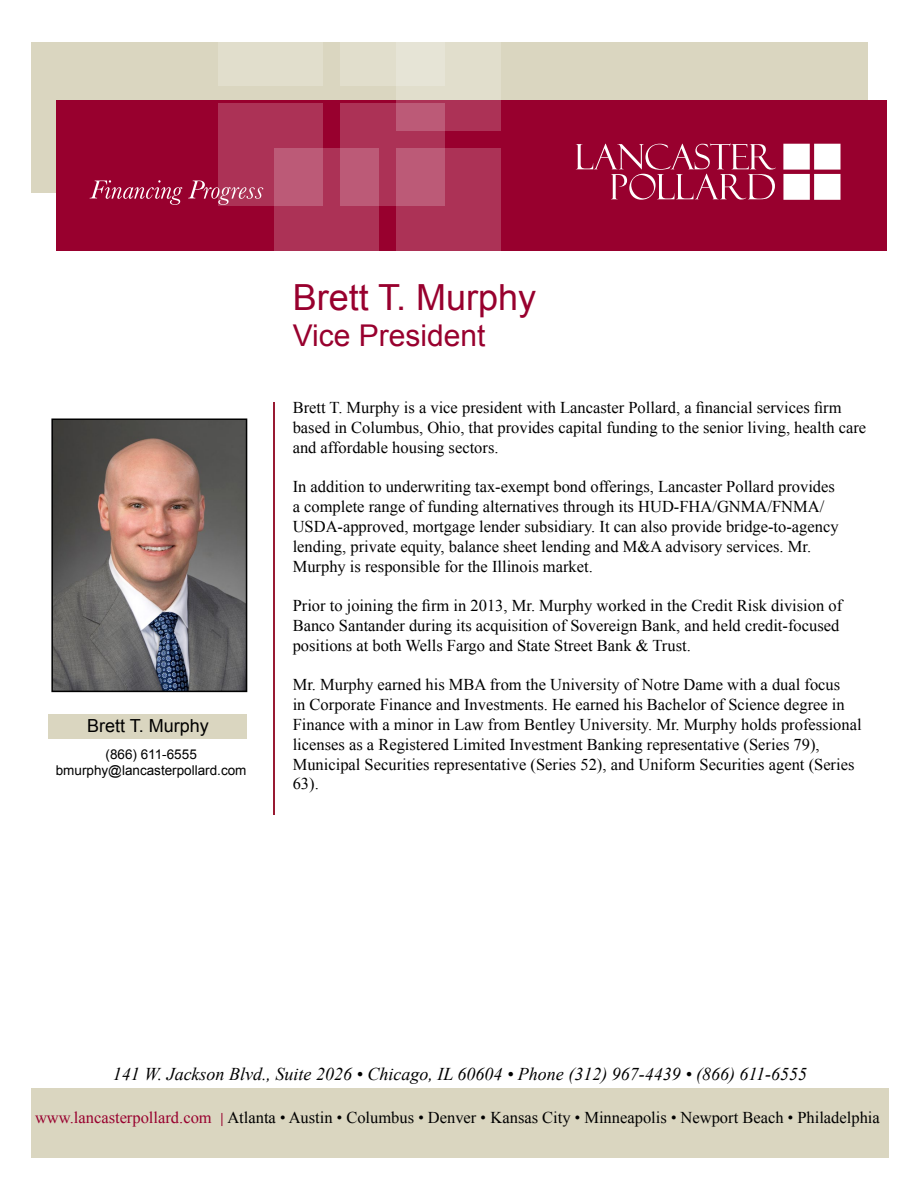
<style>
.page{position:relative;width:918px;height:1188px;background:#fff}
.page>*{position:absolute;margin:0;border:0;box-sizing:border-box;transform-origin:0 0}
.t1{font:36px "Arial";color:#98002e}
.t2{font:30px "Arial";color:#98002e}
.t3{font:italic 18px "Times New Roman";color:#000}
.t4{font:18px "Arial";color:#000}
.t5{font:16.5px/19.8px "Times New Roman";color:#000}
.t6{font:13.5px/16.2px "Arial";color:#000;text-align:center}
.s1{color:#98002e}
</style>
<div class="page">
<div style="left:31px;top:1089px;width:858px;height:69px;background:#dad6c0"></div>
<hr style="left:273px;top:402px;width:1px;height:412px;background:#981a32">
<div style="left:31px;top:42px;width:837px;height:151px;background:#dad6c0"></div>
<div style="left:56px;top:100px;width:831px;height:150px;background:#98002e"></div>
<div style="left:340px;top:42px;width:56px;height:44px;background:#e1decc"></div>
<div style="left:218px;top:42px;width:105px;height:44px;background:#e1decc"></div>
<div style="left:218px;top:103px;width:105px;height:102px;background:#ac3256"></div>
<div style="left:340px;top:103px;width:105px;height:102px;background:#ac3256"></div>
<svg style="left:396px;top:42px;width:105px;height:89px"></svg>
<svg style="left:275px;top:148px;width:104px;height:102px;background:#b34465"></svg>
<svg style="left:396px;top:148px;width:105px;height:102px;background:#b03c5e"></svg>
<svg style="left:576px;top:143px;width:265px;height:57px"></svg>
<svg style="left:90px;top:180px;width:92px;height:25px"></svg>
<svg style="left:188px;top:181px;width:75px;height:24px"></svg>
<div style="left:49px;top:714px;width:198px;height:25px;background:#dad6c0"></div>
<svg style="left:222px;top:1113px;width:1px;height:13px"></svg>
<img style="left:54px;top:421px;width:190px;height:268px">
<div style="left:51px;top:418px;width:196px;height:274px;border:2px solid #000"></div>
<p class="t4" style="left:87px;top:714px;width:123px">Brett T. Murphy</p>
<p class="t6" style="left:56px;top:746px;width:192px">(866) 611-6555 bmurphy@lancasterpollard.com</p>
<h1 class="t1" style="left:293px;top:273px;width:245px">Brett T. Murphy</h1>
<h2 class="t2" style="left:293px;top:316px;width:194px">Vice President</h2>
<p class="t5" style="left:293px;top:398px;width:575px">Brett T. Murphy is a vice president with Lancaster Pollard, a financial services firm based in Columbus, Ohio, that provides capital funding to the senior living, health care and affordable housing sectors.</p>
<p class="t5" style="left:293px;top:477px;width:548px">In addition to underwriting tax-exempt bond offerings, Lancaster Pollard provides a complete range of funding alternatives through its HUD-FHA/GNMA/FNMA/ USDA-approved, mortgage lender subsidiary. It can also provide bridge-to-agency lending, private equity, balance sheet lending and M&amp;A advisory services. Mr.<br>Murphy is responsible for the Illinois market.</p>
<p class="t5" style="left:293px;top:596px;width:551px">Prior to joining the firm in 2013, Mr. Murphy worked in the Credit Risk division of<br>Banco Santander during its acquisition of Sovereign Bank, and held credit-focused positions at both Wells Fargo and State Street Bank &amp; Trust.</p>
<p class="t5" style="left:293px;top:675px;width:571px">Mr. Murphy earned his MBA from the University of Notre Dame with a dual focus<br>in Corporate Finance and Investments. He earned his Bachelor of Science degree in Finance with a minor in Law from Bentley University. Mr. Murphy holds professional licenses as a Registered Limited Investment Banking representative (Series 79), Municipal Securities representative (Series 52), and Uniform Securities agent (Series 63).</p>
<p class="t3" style="left:113px;top:1061px;width:696px">141 W. Jackson Blvd., Suite 2026 • Chicago, IL 60604 • Phone (312) 967-4439 • (866) 611-6555</p>
<p class="t5" style="left:35px;top:1108px;width:846px"><span class="s1">www.lancasterpollard.com</span> Atlanta <sup>●</sup> Austin <sup>●</sup> Columbus <sup>●</sup> Denver <sup>●</sup> Kansas City <sup>●</sup> Minneapolis <sup>●</sup> Newport Beach <sup>●</sup> Philadelphia</p>
</div>
